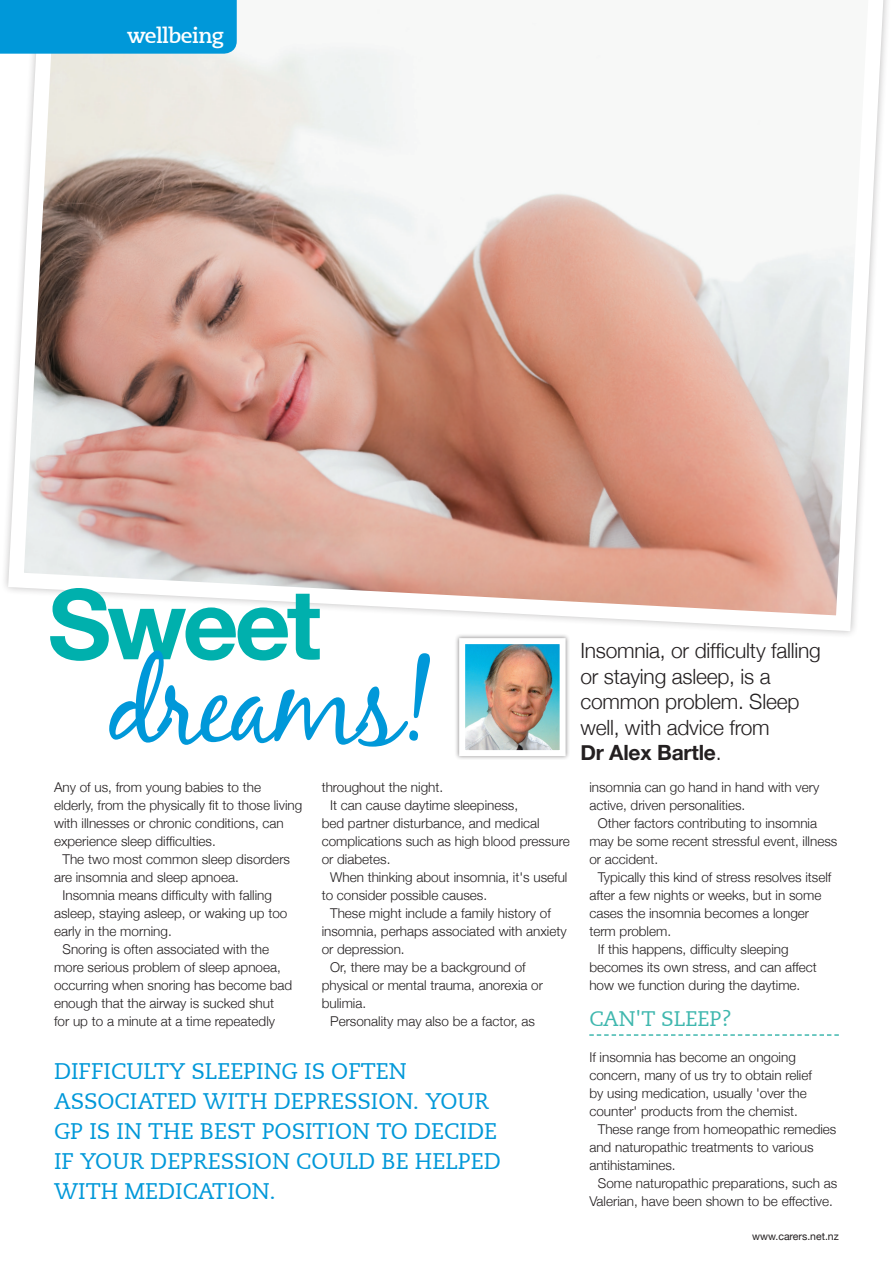
<style>
.page{position:relative;width:893px;height:1263px;background:#fff}
.page>*{position:absolute;margin:0;border:0;box-sizing:border-box;transform-origin:0 0}
.t1{font:112.5px "Black Jack";letter-spacing:-.04em;color:#0098d9}
.t2{font:700 97.5px "Helvetica Neue";letter-spacing:-.04em;color:#00b0ad}
.t3{font:22.5px/30px "Caecilia LT";color:#0098d9}
.t4{font:300 21px/25.5px "Helvetica Neue";letter-spacing:-.01em;color:#231f20}
.t5{font:21px "Caecilia LT";color:#3fb7ae}
.t6{font:700 21px "Caecilia LT";letter-spacing:-.02em;color:#fff}
.t7{font:300 13.5px/18px "Helvetica Neue";color:#231f20}
.t8{font:10.5px "Helvetica Neue";color:#231f20}
.s1{font-weight:700}
</style>
<div class="page">
<svg style="left:5px;top:0;width:883px;height:635px"></svg>
<svg style="left:589px;top:1034px;width:250px;height:2px"></svg>
<div style="left:454px;top:633px;width:116px;height:127px;background:#231f20;opacity:.5"></div>
<img style="left:466px;top:645px;width:93px;height:104px">
<div style="left:459px;top:638px;width:107px;height:118px;border:6px solid #fff"></div>
<div style="left:0;top:0;width:237px;height:54px;background:#0098d9"></div>
<h3 class="t6" style="left:127px;top:23px;width:98px">wellbeing</h3>
<h2 class="t2" style="left:48px;top:564px;width:275px">Sweet</h2>
<h1 class="t1" style="left:108px;top:636px;width:327px">dreams!</h1>
<p class="t7" style="left:54px;top:778px;width:250px">Any of us, from young babies to the elderly, from the physically fit to those living with illnesses or chronic conditions, can experience sleep difficulties.</p>
<p class="t7" style="left:54px;top:850px;width:238px;text-indent:9px">The two most common sleep disorders are insomnia and sleep apnoea.</p>
<p class="t7" style="left:54px;top:886px;width:235px;text-indent:9px">Insomnia means difficulty with falling asleep, staying asleep, or waking up too early in the morning.</p>
<p class="t7" style="left:54px;top:940px;width:240px;text-indent:9px">Snoring is often associated with the more serious problem of sleep apnoea, occurring when snoring has become bad enough that the airway is sucked shut for up to a minute at a time repeatedly</p>
<p class="t7" style="left:322px;top:778px;width:123px">throughout the night.</p>
<p class="t7" style="left:330px;top:796px;width:190px">It can cause daytime sleepiness,</p>
<p class="t7" style="left:322px;top:814px;width:220px">bed partner disturbance, and medical</p>
<p class="t7" style="left:322px;top:832px;width:250px">complications such as high blood pressure</p>
<p class="t7" style="left:322px;top:850px;width:70px">or diabetes.</p>
<p class="t7" style="left:330px;top:867px;width:239px">When thinking about insomnia, it's useful</p>
<p class="t7" style="left:322px;top:885px;width:167px">to consider possible causes.</p>
<p class="t7" style="left:330px;top:903px;width:222px">These might include a family history of</p>
<p class="t7" style="left:322px;top:921px;width:247px">insomnia, perhaps associated with anxiety</p>
<p class="t7" style="left:322px;top:939px;width:85px">or depression.</p>
<p class="t7" style="left:330px;top:957px;width:197px">Or, there may be a background of</p>
<p class="t7" style="left:322px;top:975px;width:223px">physical or mental trauma, anorexia or</p>
<p class="t7" style="left:322px;top:993px;width:46px">bulimia.</p>
<p class="t7" style="left:330px;top:1011px;width:206px">Personality may also be a factor, as</p>
<h3 class="t3" style="left:54px;top:1056px;width:448px">DIFFICULTY SLEEPING IS OFTEN<br>ASSOCIATED WITH DEPRESSION. YOUR<br>GP IS IN THE BEST POSITION TO DECIDE<br>IF YOUR DEPRESSION COULD BE HELPED<br>WITH MEDICATION.</h3>
<h3 class="t4" style="left:580px;top:638px;width:242px">Insomnia, or difficulty falling or staying asleep, is a common problem. Sleep well, with advice from<br><span class="s1">Dr Alex Bartle</span>.</h3>
<p class="t7" style="left:589px;top:778px;width:232px">insomnia can go hand in hand with very active, driven personalities.</p>
<p class="t7" style="left:589px;top:814px;width:250px;text-indent:9px">Other factors contributing to insomnia may be some recent stressful event, illness or accident.</p>
<p class="t7" style="left:598px;top:868px;width:235px">Typically this kind of stress resolves itself</p>
<p class="t7" style="left:589px;top:886px;width:234px">after a few nights or weeks, but in some</p>
<p class="t7" style="left:589px;top:904px;width:221px">cases the insomnia becomes a longer</p>
<p class="t7" style="left:589px;top:922px;width:83px">term problem.</p>
<p class="t7" style="left:598px;top:940px;width:192px">If this happens, difficulty sleeping</p>
<p class="t7" style="left:589px;top:958px;width:229px">becomes its own stress, and can affect</p>
<p class="t7" style="left:589px;top:976px;width:213px">how we function during the daytime.</p>
<h3 class="t5" style="left:589px;top:1006px;width:144px">CAN'T SLEEP?</h3>
<p class="t7" style="left:589px;top:1048px;width:224px">If insomnia has become an ongoing concern, many of us try to obtain relief by using medication, usually 'over the counter' products from the chemist.</p>
<p class="t7" style="left:589px;top:1120px;width:249px;text-indent:9px">These range from homeopathic remedies and naturopathic treatments to various antihistamines.</p>
<p class="t7" style="left:589px;top:1174px;width:250px;text-indent:9px">Some naturopathic preparations, such as<br>Valerian, have been shown to be effective.</p>
<p class="t8" style="left:752px;top:1230px;width:88px">www.carers.net.nz</p>
</div>
